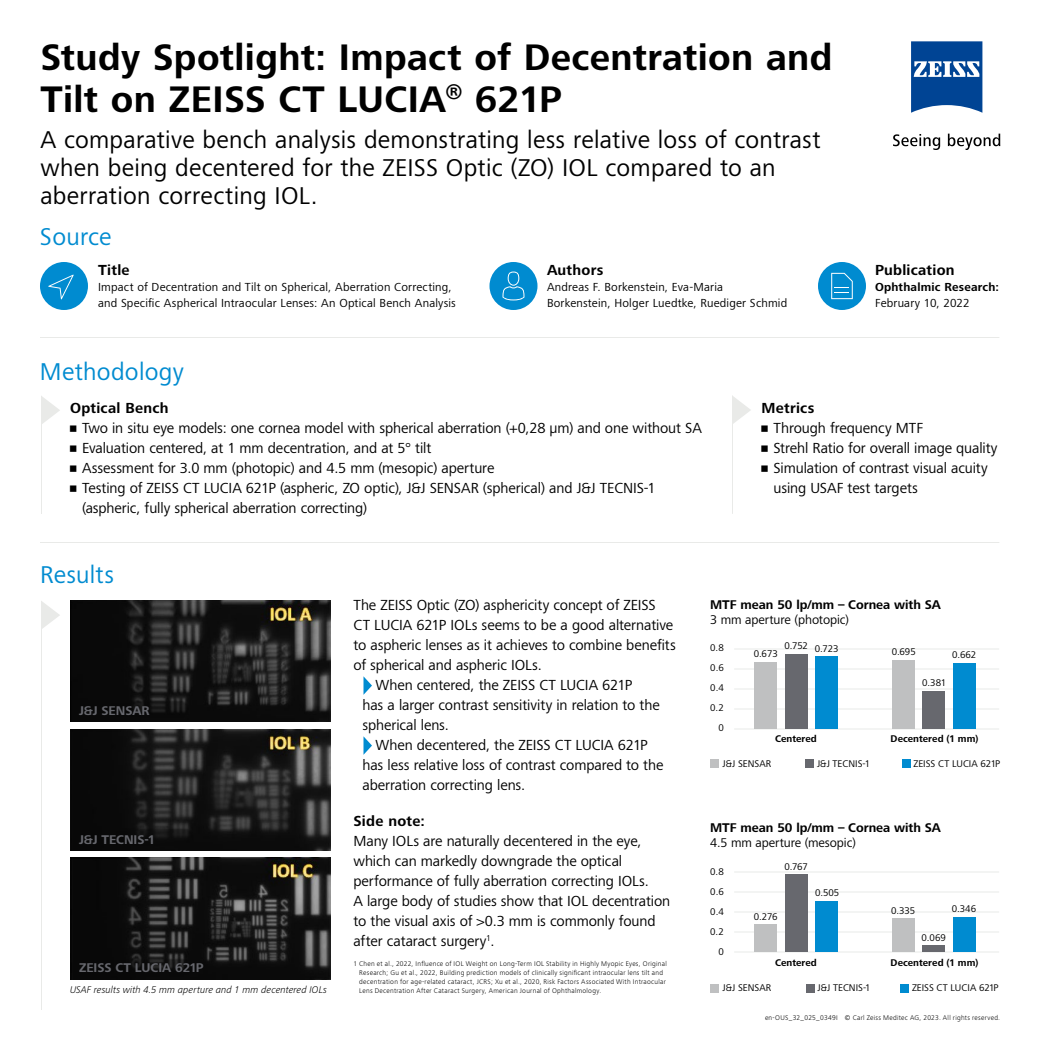
<style>
.page{position:relative;width:1040px;height:1040px;background:#fff}
.page>*{position:absolute;margin:0;border:0;box-sizing:border-box;transform-origin:0 0}
.t1{font:700 38px/42px "ZEISS Frutiger Next W1 G";letter-spacing:.01em;color:#000}
.t2{font:25px/28px "ZEISS Frutiger Next W1 G";letter-spacing:.01em;color:#000}
.t3{font:25px "ZEISS Frutiger Next W1 G";letter-spacing:.015em;color:#008bd0}
.t4{font:15px/20px "ZEISS Frutiger Next W1 G";letter-spacing:-.005em;color:#000}
.t5{font:700 15px "ZEISS Frutiger Next W1 G";letter-spacing:.015em;color:#000}
.t6{font:700 13px "ZEISS Frutiger Next W1 G";letter-spacing:-.005em;color:#000}
.t7{font:13px "ZEISS Frutiger Next W1 G";letter-spacing:-.005em;color:#000}
.t8{font:700 13px "ZEISS Frutiger Next W1 G";color:#67686e}
.t9{font:12px/16px "ZEISS Frutiger Next W1 G";letter-spacing:.015em;color:#000}
.t10{font:700 12px "ZEISS Frutiger Next W1 G";letter-spacing:.015em;color:#000}
.t11{font:10px/20px "ZEISS Frutiger Next W1 G";color:#000;text-align:right}
.t12{font:italic 300 10px "ZEISS Frutiger Next W1 G";letter-spacing:.005em;color:#000}
.t13{font:700 10px "ZEISS Frutiger Next W1 G";letter-spacing:.005em;color:#000}
.t14{font:300 7px/9px "ZEISS Frutiger Next W1 G";letter-spacing:.035em;color:#000}
</style>
<div class="page">
<svg style="left:911px;top:41px;width:71px;height:72px;background:#3369a9"></svg>
<svg style="left:893px;top:134px;width:47px;height:16px"></svg>
<svg style="left:948px;top:134px;width:52px;height:16px"></svg>
<hr style="left:734px;top:872px;width:265px;height:1px;background:#e9eae8">
<hr style="left:734px;top:892px;width:265px;height:1px;background:#e9eae8">
<hr style="left:734px;top:912px;width:265px;height:1px;background:#e9eae8">
<hr style="left:734px;top:932px;width:265px;height:1px;background:#e9eae8">
<hr style="left:734px;top:952px;width:265px;height:1px;background:#e9eae8">
<svg style="left:42px;top:602px;width:18px;height:27px"></svg>
<hr style="left:41px;top:601px;width:1px;height:409px;background:#e9eae8">
<hr style="left:40px;top:542px;width:959px;height:1px;background:#e9eae8">
<hr style="left:40px;top:337px;width:959px;height:1px;background:#e9eae8">
<hr style="left:732px;top:396px;width:1px;height:118px;background:#e9eae8">
<hr style="left:41px;top:396px;width:1px;height:118px;background:#e9eae8">
<svg style="left:42px;top:397px;width:18px;height:27px"></svg>
<svg style="left:732px;top:395px;width:19px;height:29px"></svg>
<div style="left:40px;top:262px;width:48px;height:48px;background:#008bd0;border-radius:50%"></div>
<svg style="left:48px;top:275px;width:26px;height:24px"></svg>
<div style="left:490px;top:262px;width:48px;height:48px;background:#008bd0;border-radius:50%"></div>
<svg style="left:503px;top:272px;width:22px;height:28px"></svg>
<div style="left:818px;top:262px;width:48px;height:48px;background:#008bd0;border-radius:50%"></div>
<svg style="left:831px;top:273px;width:22px;height:26px"></svg>
<div style="left:754px;top:924px;width:23px;height:28px;background:#bfc0c1"></div>
<div style="left:892px;top:918px;width:23px;height:34px;background:#bfc0c1"></div>
<div style="left:785px;top:874px;width:23px;height:78px;background:#67686e"></div>
<div style="left:922px;top:945px;width:24px;height:7px;background:#67686e"></div>
<div style="left:815px;top:901px;width:23px;height:51px;background:#008bd0"></div>
<div style="left:953px;top:917px;width:23px;height:35px;background:#008bd0"></div>
<div style="left:711px;top:984px;width:8px;height:8px;background:#bfc0c1"></div>
<div style="left:806px;top:984px;width:8px;height:8px;background:#67686e"></div>
<div style="left:900px;top:984px;width:9px;height:8px;background:#008bd0"></div>
<hr style="left:734px;top:648px;width:265px;height:2px;background:#e9eae8">
<hr style="left:734px;top:668px;width:265px;height:2px;background:#e9eae8">
<hr style="left:734px;top:688px;width:265px;height:2px;background:#e9eae8">
<hr style="left:734px;top:708px;width:265px;height:2px;background:#e9eae8">
<hr style="left:734px;top:728px;width:265px;height:2px;background:#e9eae8">
<div style="left:754px;top:662px;width:23px;height:67px;background:#bfc0c1"></div>
<div style="left:892px;top:660px;width:23px;height:69px;background:#bfc0c1"></div>
<div style="left:785px;top:654px;width:23px;height:75px;background:#67686e"></div>
<div style="left:922px;top:692px;width:24px;height:37px;background:#67686e"></div>
<div style="left:815px;top:656px;width:23px;height:73px;background:#008bd0"></div>
<div style="left:953px;top:664px;width:23px;height:65px;background:#008bd0"></div>
<div style="left:711px;top:760px;width:8px;height:8px;background:#bfc0c1"></div>
<div style="left:805px;top:760px;width:9px;height:8px;background:#67686e"></div>
<div style="left:902px;top:760px;width:8px;height:8px;background:#008bd0"></div>
<img style="left:70px;top:600px;width:260px;height:122px">
<img style="left:70px;top:729px;width:260px;height:122px">
<img style="left:70px;top:858px;width:260px;height:121px">
<svg style="left:364px;top:677px;width:8px;height:17px"></svg>
<svg style="left:364px;top:737px;width:8px;height:17px"></svg>
<h1 class="t1" style="left:40px;top:35px;width:793px">Study Spotlight: Impact of Decentration and<br>Tilt on ZEISS CT LUCIA<sup>®</sup> 621P</h1>
<h2 class="t2" style="left:40px;top:125px;width:782px">A comparative bench analysis demonstrating less relative loss of contrast when being decentered for the ZEISS Optic (ZO) IOL compared to an aberration correcting IOL.</h2>
<h2 class="t3" style="left:40px;top:219px;width:73px">Source</h2>
<p class="t5" style="left:98px;top:259px;width:33px">Title</p>
<p class="t9" style="left:98px;top:278px;width:359px">Impact of Decentration and Tilt on Spherical, Aberration Correcting, and Specific Aspherical Intraocular Lenses: An Optical Bench Analysis</p>
<p class="t5" style="left:547px;top:259px;width:58px">Authors</p>
<p class="t9" style="left:547px;top:278px;width:242px">Andreas F. Borkenstein, Eva-Maria<br>Borkenstein, Holger Luedtke, Ruediger Schmid</p>
<p class="t5" style="left:875px;top:259px;width:81px">Publication</p>
<p class="t10" style="left:875px;top:278px;width:126px">Ophthalmic Research:</p>
<p class="t9" style="left:875px;top:294px;width:96px">February 10, 2022</p>
<h2 class="t3" style="left:40px;top:354px;width:146px">Methodology</h2>
<p class="t5" style="left:70px;top:398px;width:100px">Optical Bench</p>
<p class="t4" style="left:70px;top:418px;width:633px">• Two in situ eye models: one cornea model with spherical aberration (+0,28 µm) and one without SA</p>
<p class="t4" style="left:70px;top:438px;width:363px">• Evaluation centered, at 1 mm decentration, and at 5° tilt</p>
<p class="t4" style="left:70px;top:458px;width:426px">• Assessment for 3.0 mm (photopic) and 4.5 mm (mesopic) aperture</p>
<p class="t4" style="left:82px;top:478px;width:575px;text-indent:-12px">• Testing of ZEISS CT LUCIA 621P (aspheric, ZO optic), J&amp;J SENSAR (spherical) and J&amp;J TECNIS-1 (aspheric, fully spherical aberration correcting)</p>
<p class="t5" style="left:762px;top:398px;width:54px">Metrics</p>
<p class="t4" style="left:762px;top:418px;width:163px">• Through frequency MTF</p>
<p class="t4" style="left:762px;top:438px;width:238px">• Strehl Ratio for overall image quality</p>
<p class="t4" style="left:774px;top:458px;width:216px;text-indent:-12px">• Simulation of contrast visual acuity using USAF test targets</p>
<h2 class="t3" style="left:40px;top:557px;width:76px">Results</h2>
<p class="t8" style="left:79px;top:701px;width:72px">J&amp;J SENSAR</p>
<p class="t8" style="left:79px;top:830px;width:77px">J&amp;J TECNIS-1</p>
<p class="t4" style="left:353px;top:595px;width:304px">The ZEISS Optic (ZO) asphericity concept of ZEISS</p>
<p class="t4" style="left:353px;top:615px;width:321px">CT LUCIA 621P IOLs seems to be a good alternative</p>
<p class="t4" style="left:353px;top:635px;width:324px">to aspheric lenses as it achieves to combine benefits</p>
<p class="t4" style="left:353px;top:655px;width:190px">of spherical and aspheric IOLs.</p>
<p class="t4" style="left:376px;top:675px;width:258px">When centered, the ZEISS CT LUCIA 621P</p>
<p class="t4" style="left:362px;top:695px;width:299px">has a larger contrast sensitivity in relation to the</p>
<p class="t4" style="left:362px;top:715px;width:88px">spherical lens.</p>
<p class="t4" style="left:376px;top:735px;width:274px">When decentered, the ZEISS CT LUCIA 621P</p>
<p class="t4" style="left:362px;top:755px;width:302px">has less relative loss of contrast compared to the</p>
<p class="t4" style="left:362px;top:775px;width:164px">aberration correcting lens.</p>
<p class="t5" style="left:353px;top:811px;width:73px">Side note:</p>
<p class="t4" style="left:353px;top:831px;width:318px">Many IOLs are naturally decentered in the eye, which can markedly downgrade the optical performance of fully aberration correcting IOLs.<br>A large body of studies show that IOL decentration to the visual axis of &gt;0.3 mm is commonly found after cataract surgery<sup>1</sup>.</p>
<p class="t8" style="left:79px;top:959px;width:126px">ZEISS CT LUCIA 621P</p>
<p class="t14" style="left:359px;top:958px;width:309px;text-indent:-6px">1 Chen et al., 2022, Influence of IOL Weight on Long-Term IOL Stability in Highly Myopic Eyes, Original Research; Gu et al., 2022, Building prediction models of clinically significant intraocular lens tilt and decentration for age-related cataract, JCRS; Xu et al., 2020, Risk Factors Associated With Intraocular Lens Decentration After Cataract Surgery, American Journal of Ophthalmology.</p>
<p class="t12" style="left:70px;top:982px;width:258px">USAF results with 4.5 mm aperture and 1 mm decentered IOLs</p>
<p class="t6" style="left:710px;top:596px;width:232px">MTF mean 50 lp/mm – Cornea with SA</p>
<p class="t7" style="left:710px;top:611px;width:140px">3 mm aperture (photopic)</p>
<p class="t11" style="left:784px;top:637px;width:56px">0.752 0.723</p>
<p class="t11" style="left:710px;top:637px;width:16px">0.8<br>0.6<br>0.4<br>0.2<br>0</p>
<p class="t11" style="left:754px;top:643px;width:26px">0.673</p>
<p class="t11" style="left:892px;top:642px;width:26px">0.695</p>
<p class="t11" style="left:922px;top:672px;width:26px">0.381</p>
<p class="t11" style="left:952px;top:645px;width:26px">0.662</p>
<p class="t13" style="left:775px;top:731px;width:43px">Centered</p>
<p class="t13" style="left:891px;top:731px;width:89px">Decentered (1 mm)</p>
<p class="t11" style="left:722px;top:754px;width:50px">J&amp;J SENSAR</p>
<p class="t11" style="left:817px;top:754px;width:54px">J&amp;J TECNIS-1</p>
<p class="t11" style="left:914px;top:754px;width:88px">ZEISS CT LUCIA 621P</p>
<p class="t6" style="left:710px;top:819px;width:232px">MTF mean 50 lp/mm – Cornea with SA</p>
<p class="t7" style="left:710px;top:834px;width:147px">4.5 mm aperture (mesopic)</p>
<p class="t11" style="left:710px;top:861px;width:16px">0.8<br>0.6<br>0.4<br>0.2<br>0</p>
<p class="t11" style="left:784px;top:856px;width:25px">0.767</p>
<p class="t11" style="left:754px;top:906px;width:25px">0.276</p>
<p class="t11" style="left:815px;top:883px;width:26px">0.505</p>
<p class="t11" style="left:891px;top:900px;width:26px">0.335</p>
<p class="t11" style="left:952px;top:899px;width:26px">0.346</p>
<p class="t11" style="left:922px;top:927px;width:26px">0.069</p>
<p class="t13" style="left:775px;top:955px;width:43px">Centered</p>
<p class="t13" style="left:891px;top:955px;width:89px">Decentered (1 mm)</p>
<p class="t11" style="left:722px;top:978px;width:50px">J&amp;J SENSAR</p>
<p class="t11" style="left:818px;top:978px;width:54px">J&amp;J TECNIS-1</p>
<p class="t11" style="left:912px;top:978px;width:88px">ZEISS CT LUCIA 621P</p>
<p class="t14" style="left:765px;top:1013px;width:237px">en-OUS_32_025_0349I © Carl Zeiss Meditec AG, 2023. All rights reserved.</p>
</div>
